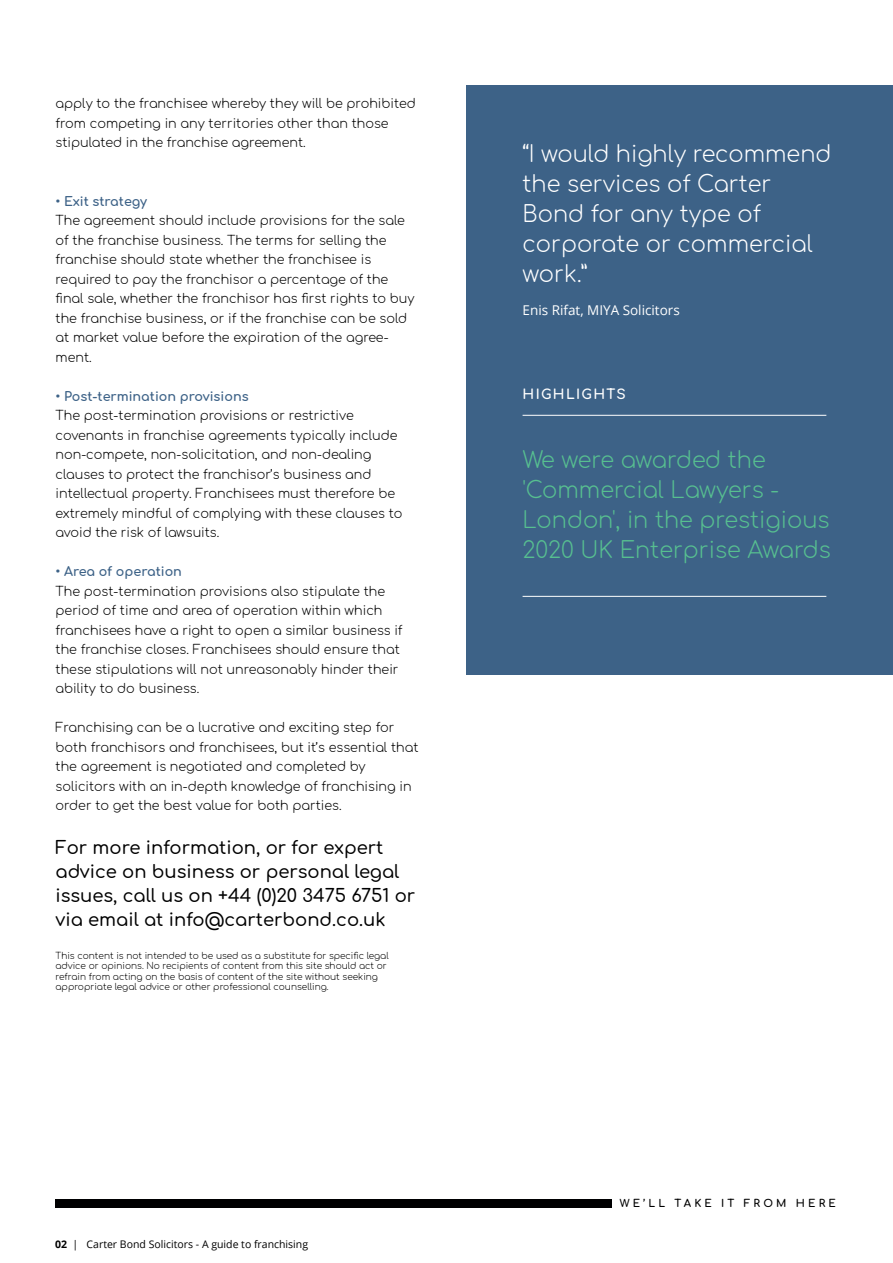
<style>
.page{position:relative;width:893px;height:1263px;background:#fff}
.page>*{position:absolute;margin:0;border:0;box-sizing:border-box;transform-origin:0 0}
.t1{font:300 22.5px/30px "Comfortaa";color:#fff}
.t2{font:300 22.5px/30px "Comfortaa";color:#57bf90}
.t3{font:500 18px/24px "Comfortaa";color:#000001}
.t4{font:13.5px "Open Sans";color:#fff}
.t5{font:700 13.5px "Comfortaa";letter-spacing:.1em;color:#fff}
.t6{font:300 12.75px/19.5px "Comfortaa";color:#000001}
.t7{font:700 12.75px "Comfortaa";color:#3d6287}
.t8{font:10.5px "Open Sans";color:#000001}
.t9{font:700 10.5px "Comfortaa";letter-spacing:.3em;color:#000001}
.t10{font:300 9px/10.5px "Comfortaa";color:#000001}
.s1{font-weight:700}
</style>
<div class="page">
<div style="left:466px;top:85px;width:427px;height:589px;background:#3d6287"></div>
<hr style="left:523px;top:596px;width:303px;height:1px;background:#fff">
<div style="left:55px;top:1199px;width:557px;height:8px;background:#000001"></div>
<hr style="left:523px;top:415px;width:303px;height:1px;background:#fff">
<p class="t6" style="left:56px;top:92px;width:362px">apply to the franchisee whereby they will be prohibited from competing in any territories other than those stipulated in the franchise agreement.</p>
<p class="t7" style="left:56px;top:189px;width:93px">• Exit strategy</p>
<p class="t6" style="left:56px;top:209px;width:361px">The agreement should include provisions for the sale of the franchise business. The terms for selling the franchise should state whether the franchisee is required to pay the franchisor a percentage of the final sale, whether the franchisor has first rights to buy the franchise business, or if the franchise can be sold at market value before the expiration of the agree&shy;ment.</p>
<p class="t7" style="left:56px;top:384px;width:195px">• Post-termination provisions</p>
<p class="t6" style="left:56px;top:404px;width:348px">The post-termination provisions or restrictive covenants in franchise agreements typically include non-compete, non-solicitation, and non-dealing clauses to protect the franchisor’s business and intellectual property. Franchisees must therefore be extremely mindful of complying with these clauses to avoid the risk of lawsuits.</p>
<p class="t7" style="left:56px;top:560px;width:128px">• Area of operation</p>
<p class="t6" style="left:56px;top:579px;width:349px">The post-termination provisions also stipulate the period of time and area of operation within which franchisees have a right to open a similar business if the franchise closes. Franchisees should ensure that these stipulations will not unreasonably hinder their ability to do business.</p>
<p class="t6" style="left:56px;top:716px;width:365px">Franchising can be a lucrative and exciting step for both franchisors and franchisees, but it’s essential that the agreement is negotiated and completed by solicitors with an in-depth knowledge of franchising in order to get the best value for both parties.</p>
<h2 class="t3" style="left:56px;top:833px;width:361px">For more information, or for expert advice on business or personal legal issues, call us on +44 (0)20 3475 6751 or via email at info@carterbond.co.uk</h2>
<p class="t10" style="left:56px;top:949px;width:335px">This content is not intended to be used as a substitute for specific legal advice or opinions. No recipients of content from this site should act or refrain from acting on the basis of content of the site without seeking appropriate legal advice or other professional counselling.</p>
<p class="t8" style="left:55px;top:1236px;width:254px"><span class="s1">02</span> | Carter Bond Solicitors - A guide to franchising</p>
<h1 class="t1" style="left:523px;top:136px;width:310px">“I would highly recommend the services of Carter<br>Bond for any type of corporate or commercial work.”</h1>
<p class="t4" style="left:523px;top:301px;width:159px">Enis Rifat, MIYA Solicitors</p>
<p class="t5" style="left:523px;top:382px;width:105px">HIGHLIGHTS</p>
<h1 class="t2" style="left:523px;top:442px;width:310px">We were awarded the 'Commercial Lawyers -<br>London', in the prestigious<br>2020 UK Enterprise Awards</h1>
<p class="t9" style="left:620px;top:1194px;width:217px">WE’LL TAKE IT FROM HERE</p>
</div>
